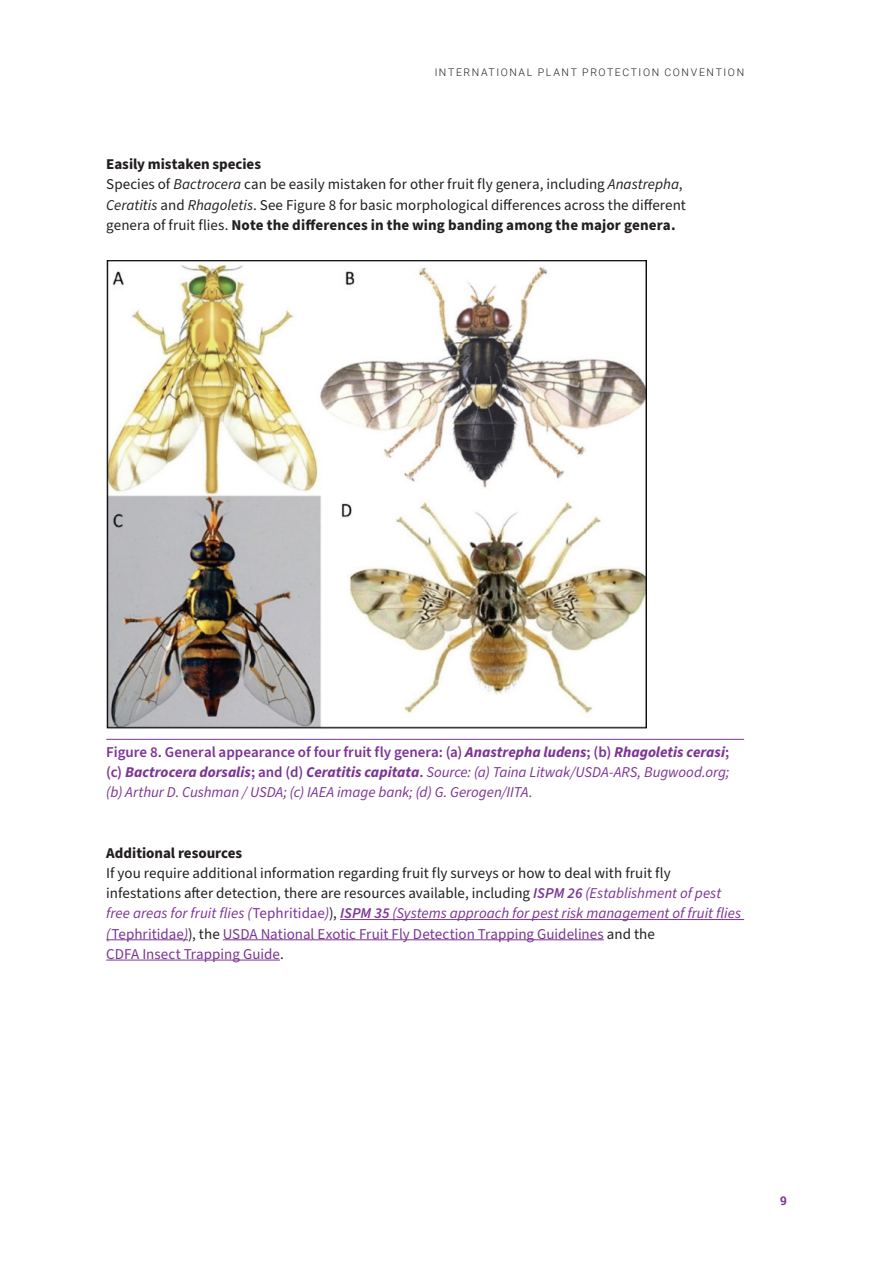
<style>
.page{position:relative;width:893px;height:1263px;background:#fff}
.page>*{position:absolute;margin:0;border:0;box-sizing:border-box;transform-origin:0 0}
.t1{font:15px/20.2px "Source Sans Pro";color:#231f20}
.t2{font:italic 15px/20.2px "Source Sans Pro";letter-spacing:-.005em;color:#7c3495;text-align:justify}
.t3{font:700 15px "Source Sans Pro";letter-spacing:-.005em;color:#231f20}
.t4{font:700 12px "Roboto Slab";color:#7c3495}
.t5{font:300 10.5px "Roboto";letter-spacing:.155em;color:#231f20}
.s1{font-weight:700}
.s2{font-style:italic}
.s3{font-weight:600;font-style:normal}
.s4{font-weight:600;font-style:italic;color:#7c3495}
.s5{font-style:italic;color:#7c3495}
.s6{color:#7c3495}
</style>
<div class="page">
<hr style="left:340px;top:919px;width:404px;height:1px;background:#7c3495">
<hr style="left:106px;top:939px;width:82px;height:1px;background:#7c3495">
<hr style="left:223px;top:939px;width:381px;height:1px;background:#7c3495">
<hr style="left:106px;top:960px;width:174px;height:1px;background:#7c3495">
<img style="left:106px;top:261px;width:540px;height:478px">
<hr style="left:106px;top:739px;width:638px;height:1px;background:#7c3495">
<p class="t5" style="left:435px;top:65px;width:311px">INTERNATIONAL PLANT PROTECTION CONVENTION</p>
<p class="t1" style="left:106px;top:154px;width:581px"><span class="s1">Easily mistaken species<br></span>Species of <span class="s2">Bactrocera</span> can be easily mistaken for other fruit fly genera, including <span class="s2">Anastrepha</span>, <span class="s2">Ceratitis</span> and <span class="s2">Rhagoletis</span>. See Figure 8 for basic morphological differences across the different genera of fruit flies. <span class="s1">Note the differences in the wing banding among the major genera.</span></p>
<p class="t2" style="left:106px;top:742px;width:625px"><span class="s3">Figure 8. General appearance of four fruit fly genera: (a)</span> <span class="s1">Anastrepha ludens</span><span class="s3">; (b)</span> <span class="s1">Rhagoletis cerasi</span><span class="s3">; (c)</span> <span class="s1">Bactrocera dorsalis</span><span class="s3">; and (d)</span> <span class="s1">Ceratitis capitata</span><span class="s3">.</span> Source: (a) Taina Litwak/USDA-ARS, Bugwood.org; (b) Arthur D. Cushman / USDA; (c) IAEA image bank; (d) G. Gerogen/IITA.</p>
<p class="t3" style="left:106px;top:842px;width:138px">Additional resources</p>
<p class="t1" style="left:106px;top:863px;width:636px">If you require additional information regarding fruit fly surveys or how to deal with fruit fly infestations after detection, there are resources available, including <span class="s4">ISPM 26</span> <span class="s5">(Establishment of pest free areas for fruit flies (</span><span class="s6">Tephritidae</span><span class="s5">)</span>), <span class="s4">ISPM 35</span> <span class="s5">(Systems approach for pest risk management of fruit flies (</span><span class="s6">Tephritidae</span><span class="s5">)</span>), the <span class="s6">USDA National Exotic Fruit Fly Detection Trapping Guidelines</span> and the<br><span class="s6">CDFA Insect Trapping Guide</span>.</p>
<p class="t4" style="left:780px;top:1193px;width:8px">9</p>
</div>
